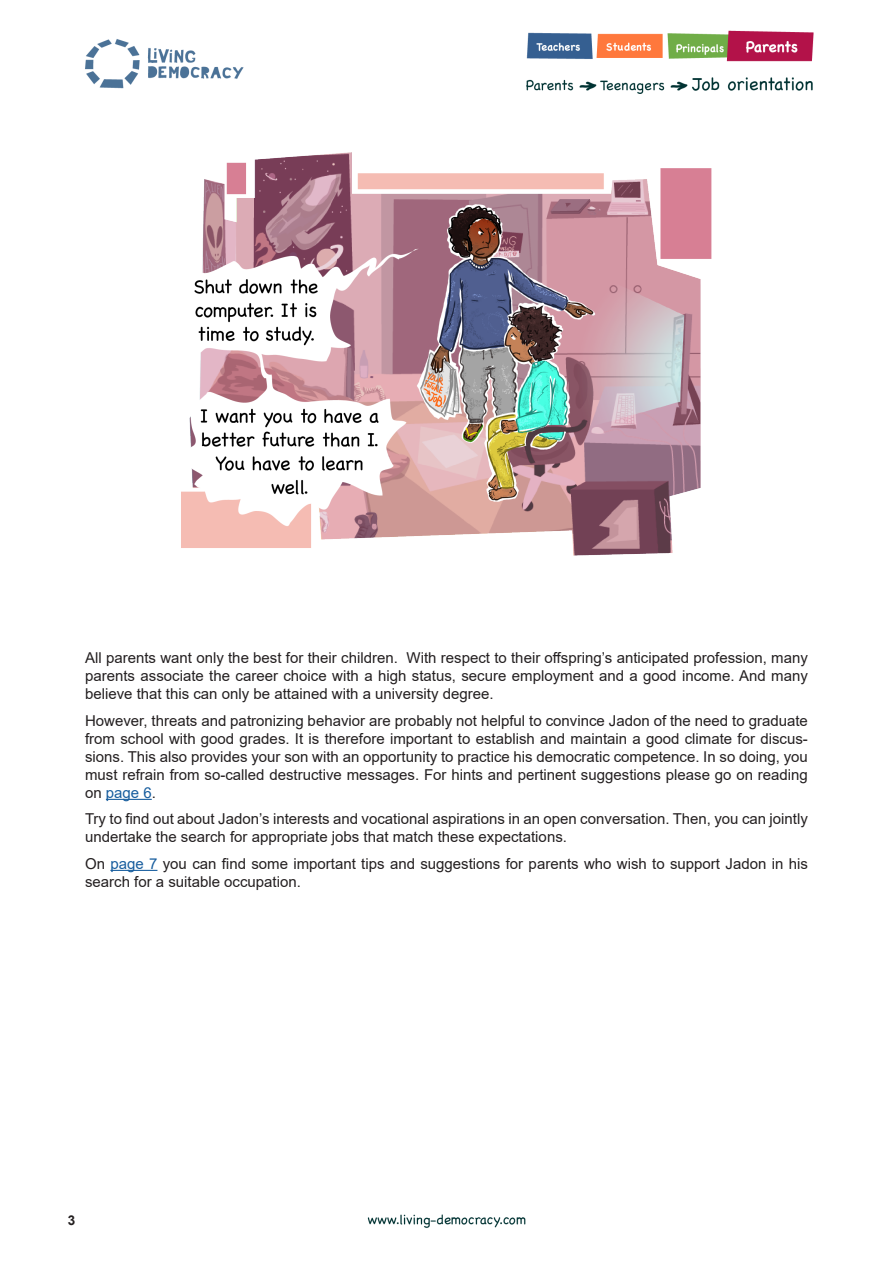
<style>
.page{position:relative;width:893px;height:1263px;background:#fff}
.page>*{position:absolute;margin:0;border:0;box-sizing:border-box;transform-origin:0 0}
.t1{font:18px/21.6px "Minion Pro";letter-spacing:-.005em;color:#231f20}
.t2{font:15px/18px "Arial";color:#231f20;text-align:justify}
.t3{font:700 13.5px "Arial";color:#231f20}
.s1{color:#175d9e}
</style>
<div class="page">
<img style="left:85px;top:30px;width:729px;height:1198px">
<hr style="left:106px;top:799px;width:46px;height:1px;background:#175d9e">
<hr style="left:110px;top:870px;width:47px;height:1px;background:#175d9e">
<img style="left:175px;top:150px;width:543px;height:411px">
<p class="t2" style="left:85px;top:649px;width:724px">All parents want only the best for their children. With respect to their offspring’s anticipated profession, many parents associate the career choice with a high status, secure employment and a good income. And many believe that this can only be attained with a university degree.</p>
<p class="t2" style="left:85px;top:711px;width:724px">However, threats and patronizing behavior are probably not helpful to convince Jadon of the need to graduate from school with good grades. It is therefore important to establish and maintain a good climate for discus&shy;sions. This also provides your son with an opportunity to practice his democratic competence. In so doing, you must refrain from so-called destructive messages. For hints and pertinent suggestions please go on reading on <span class="s1">page 6</span>.</p>
<p class="t2" style="left:85px;top:810px;width:724px">Try to find out about Jadon’s interests and vocational aspirations in an open conversation. Then, you can jointly undertake the search for appropriate jobs that match these expectations.</p>
<p class="t2" style="left:85px;top:854px;width:724px">On <span class="s1">page 7</span> you can find some important tips and suggestions for parents who wish to support Jadon in his search for a suitable occupation.</p>
<p class="t1" style="left:334px;top:649px;width:213px">have seen above) children are not conscious of their needs</p>
<p class="t3" style="left:68px;top:1211px;width:9px">3</p>
</div>
